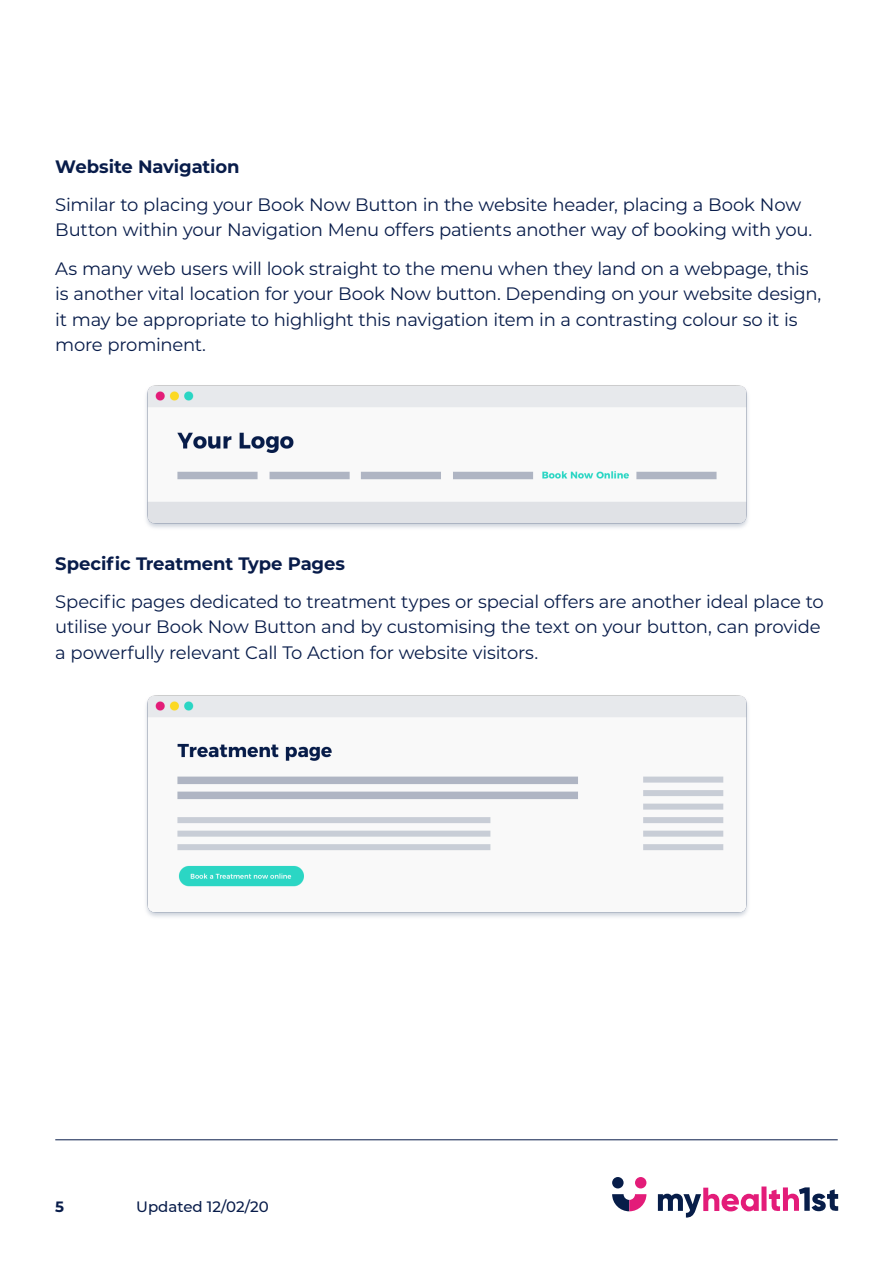
<style>
.page{position:relative;width:893px;height:1263px;background:#fff}
.page>*{position:absolute;margin:0;border:0;box-sizing:border-box;transform-origin:0 0}
.Body{font:18px/25.5px "Montserrat";letter-spacing:-.015em;color:#081c4a}
.Body-2{font:700 18px "Montserrat";letter-spacing:-.005em;color:#081c4a}
.t1{font:500 15px "Montserrat";color:#081c4a}
.t2{font:700 15px "Montserrat";color:#081c4a}
</style>
<div class="page">
<svg style="left:658px;top:1188px;width:101px;height:30px"></svg>
<div style="left:761px;top:1186px;width:6px;height:25px;background:#e31c79"></div>
<svg style="left:769px;top:1187px;width:69px;height:24px"></svg>
<div style="left:635px;top:1177px;width:11px;height:11px;background:#e31c79;border-radius:50%"></div>
<div style="left:612px;top:1177px;width:12px;height:11px;background:#071d49;border-radius:50%"></div>
<svg style="left:612px;top:1194px;width:34px;height:17px"></svg>
<hr style="left:55px;top:1139px;width:783px;height:1px;background:#081c4a">
<img style="left:146px;top:385px;width:602px;height:143px">
<img style="left:146px;top:695px;width:602px;height:222px">
<p class="Body-2" style="left:55px;top:153px;width:186px">Website Navigation</p>
<p class="Body" style="left:55px;top:191px;width:759px">Similar to placing your Book Now Button in the website header, placing a Book Now<br>Button within your Navigation Menu offers patients another way of booking with you.</p>
<p class="Body" style="left:55px;top:255px;width:768px">As many web users will look straight to the menu when they land on a webpage, this is another vital location for your Book Now button. Depending on your website design, it may be appropriate to highlight this navigation item in a contrasting colour so it is more prominent.</p>
<p class="Body-2" style="left:55px;top:550px;width:291px">Specific Treatment Type Pages</p>
<p class="Body" style="left:55px;top:588px;width:770px">Specific pages dedicated to treatment types or special offers are another ideal place to utilise your Book Now Button and by customising the text on your button, can provide a powerfully relevant Call To Action for website visitors.</p>
<p class="t2" style="left:55px;top:1196px;width:10px">5</p>
<p class="t1" style="left:136px;top:1196px;width:134px">Updated 12/02/20</p>
</div>
